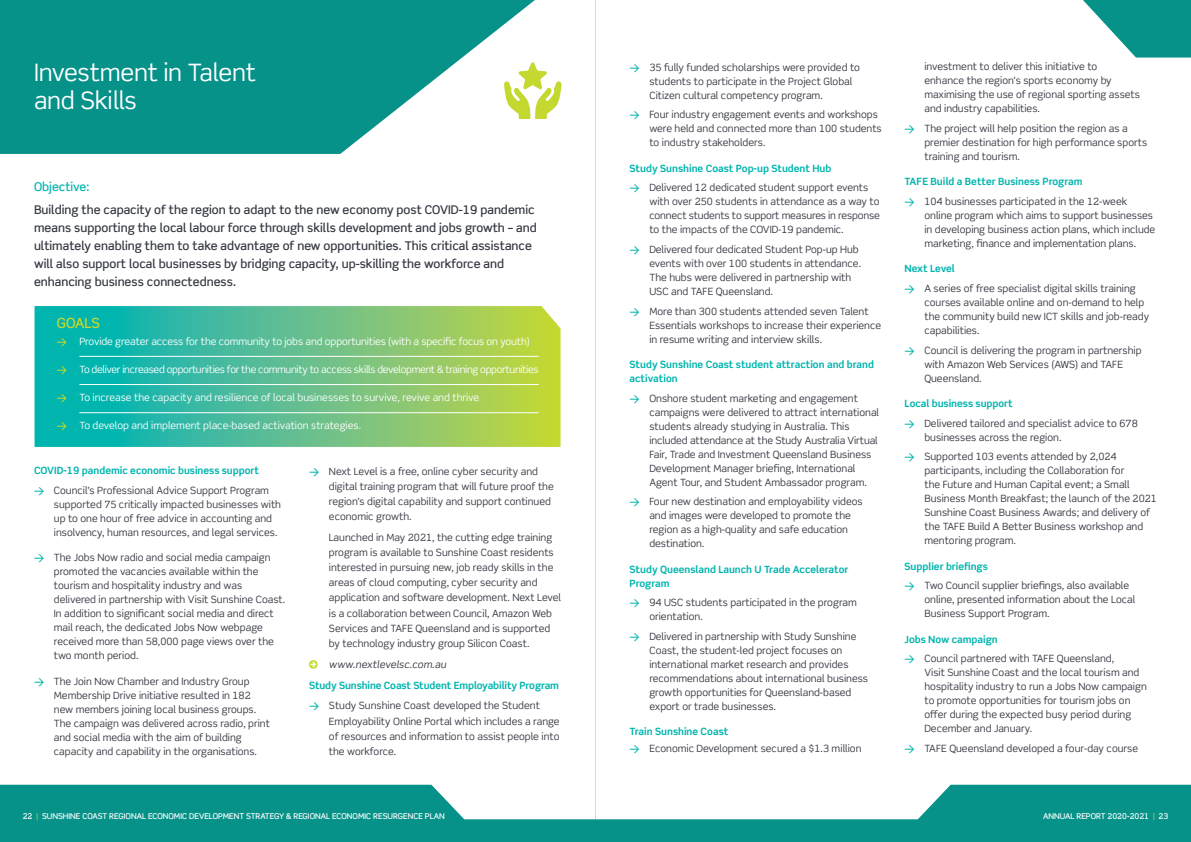
<style>
.page{position:relative;width:1191px;height:842px;background:#069189}
.page>*{position:absolute;margin:0;border:0;box-sizing:border-box;transform-origin:0 0}
.t1{font:24px/28px "Scene Std";letter-spacing:-.01em;color:#fff}
.t2{font:500 14px "Scene Std";letter-spacing:-.01em;color:#c4d830}
.t3{font:500 12px/18px "Scene Std";color:#343741}
.t4{font:500 12px "Scene Std";color:#00b5ae}
.t5{font:10px/14px "Scene Std";color:#343741}
.t6{font:10px "Scene Std";letter-spacing:-.01em;color:#fff}
.t7{font:700 10px/14px "Scene Std";color:#00b5ae}
.t8{font:10px "Scene Std";letter-spacing:-.03em;color:#fff}
.t9{font:italic 10px "Scene Std";letter-spacing:.01em;color:#343741}
.t10{font:500 8px "Scene Std";color:#fff}
.s1{font-family:"DIN";font-weight:500;color:#c4d830}
.s2{font-weight:700;color:#00b5ae}
.s3{font-family:"DIN";font-weight:500;color:#00b5ae}
.s4{font-family:"DIN";font-weight:500}
.s5{font-weight:400;color:#343741}
.s6{font-weight:400;color:#c4d830}
</style>
<div class="page">
<svg style="left:0;top:0;width:595px;height:819px;fill:#fff"></svg>
<div style="left:595px;top:0;width:596px;height:819px;background:#fff"></div>
<svg style="left:33px;top:305px;width:529px;height:143px;background:#63c288"></svg>
<hr style="left:79px;top:356px;width:460px;height:1px;background:#fff">
<hr style="left:79px;top:384px;width:460px;height:1px;background:#fff">
<hr style="left:79px;top:412px;width:460px;height:1px;background:#fff">
<svg style="left:504px;top:62px;width:57px;height:57px;background:#e5eda4"></svg>
<svg style="left:309px;top:659px;width:9px;height:9px"></svg>
<h1 class="t1" style="left:34px;top:58px;width:223px">Investment in Talent and Skills</h1>
<p class="t4" style="left:34px;top:179px;width:57px">Objective:</p>
<p class="t3" style="left:34px;top:201px;width:504px">Building the capacity of the region to adapt to the new economy post COVID-19 pandemic means supporting the local labour force through skills development and jobs growth – and ultimately enabling them to take advantage of new opportunities. This critical assistance will also support local businesses by bridging capacity, up-skilling the workforce and enhancing business connectedness.</p>
<h2 class="t2" style="left:57px;top:314px;width:45px">GOALS</h2>
<p class="t6" style="left:57px;top:335px;width:474px"><span class="s1">&gt;</span> Provide greater access for the community to jobs and opportunities (with a specific focus on youth)</p>
<p class="t8" style="left:57px;top:363px;width:483px"><span class="s1">&gt;</span> To deliver increased opportunities for the community to access skills development &amp; training opportunities</p>
<p class="t6" style="left:57px;top:391px;width:424px"><span class="s1">&gt;</span> To increase the capacity and resilience of local businesses to survive, revive and thrive</p>
<p class="t6" style="left:57px;top:419px;width:306px"><span class="s1">&gt;</span> To develop and implement place-based activation strategies.</p>
<p class="t5" style="left:34px;top:461px;width:236px;line-height:19.7px"><span class="s2">COVID-19 pandemic economic business support </span><span class="s3">&gt;</span> Council’s Professional Advice Support Program</p>
<p class="t5" style="left:54px;top:497px;width:229px">supported 75 critically impacted businesses with up to one hour of free advice in accounting and insolvency, human resources, and legal services.</p>
<p class="t5" style="left:54px;top:551px;width:233px;text-indent:-20px"><span class="s3">&gt;</span> The Jobs Now radio and social media campaign promoted the vacancies available within the tourism and hospitality industry and was delivered in partnership with Visit Sunshine Coast.<br>In addition to significant social media and direct mail reach, the dedicated Jobs Now webpage received more than 58,000 page views over the two month period.</p>
<p class="t5" style="left:54px;top:674px;width:218px;text-indent:-20px"><span class="s3">&gt;</span> The Join Now Chamber and Industry Group Membership Drive initiative resulted in 182 new members joining local business groups.<br>The campaign was delivered across radio, print and social media with the aim of building capacity and capability in the organisations.</p>
<p class="t5" style="left:329px;top:464px;width:226px;line-height:15.1px;text-indent:-20px"><span class="s3">&gt;</span> Next Level is a free, online cyber security and digital training program that will future proof the region’s digital capability and support continued economic growth.</p>
<p class="t5" style="left:329px;top:530px;width:234px;line-height:15.1px">Launched in May 2021, the cutting edge training program is available to Sunshine Coast residents interested in pursuing new, job ready skills in the areas of cloud computing, cyber security and application and software development. Next Level is a collaboration between Council, Amazon Web Services and TAFE Queensland and is supported by technology industry group Silicon Coast.</p>
<p class="t9" style="left:329px;top:658px;width:119px">www.nextlevelsc.com.au</p>
<p class="t7" style="left:309px;top:675px;width:251px;line-height:20.8px">Study Sunshine Coast Student Employability Program <span class="s4">&gt;</span> <span class="s5">Study Sunshine Coast developed the Student</span></p>
<p class="t5" style="left:329px;top:713px;width:232px;line-height:15.1px;text-align:justify">Employability Online Portal which includes a range of resources and information to assist people into the workforce.</p>
<p class="t5" style="left:649px;top:60px;width:212px;text-indent:-20px"><span class="s3">&gt;</span> 35 fully funded scholarships were provided to students to participate in the Project Global<br>Citizen cultural competency program.</p>
<p class="t5" style="left:649px;top:108px;width:234px;text-indent:-20px"><span class="s3">&gt;</span> Four industry engagement events and workshops were held and connected more than 100 students to industry stakeholders.</p>
<p class="t5" style="left:629px;top:158px;width:240px;line-height:19.7px"><span class="s2">Study Sunshine Coast Pop-up Student Hub<br></span><span class="s3">&gt;</span> Delivered 12 dedicated student support events</p>
<p class="t5" style="left:649px;top:195px;width:232px;text-align:justify">with over 250 students in attendance as a way to connect students to support measures in response to the impacts of the COVID-19 pandemic.</p>
<p class="t5" style="left:649px;top:242px;width:213px;text-indent:-20px"><span class="s3">&gt;</span> Delivered four dedicated Student Pop-up Hub events with over 100 students in attendance.<br>The hubs were delivered in partnership with USC and TAFE Queensland.</p>
<p class="t5" style="left:649px;top:304px;width:233px;text-indent:-20px"><span class="s3">&gt;</span> More than 300 students attended seven Talent<br>Essentials workshops to increase their experience in resume writing and interview skills.</p>
<p class="t7" style="left:629px;top:357px;width:246px">Study Sunshine Coast student attraction and brand activation</p>
<p class="t5" style="left:649px;top:391px;width:231px;text-indent:-20px"><span class="s3">&gt;</span> Onshore student marketing and engagement campaigns were delivered to attract international students already studying in Australia. This included attendance at the Study Australia Virtual Fair, Trade and Investment Queensland Business Development Manager briefing, International Agent Tour, and Student Ambassador program.</p>
<p class="t5" style="left:649px;top:495px;width:215px;text-indent:-20px"><span class="s3">&gt;</span> Four new destination and employability videos and images were developed to promote the region as a high-quality and safe education destination.</p>
<p class="t7" style="left:629px;top:562px;width:220px">Study Queensland Launch U Trade Accelerator<br>Program</p>
<p class="t5" style="left:649px;top:596px;width:209px;text-indent:-20px"><span class="s3">&gt;</span> 94 USC students participated in the program orientation.</p>
<p class="t5" style="left:649px;top:629px;width:220px;text-indent:-20px"><span class="s3">&gt;</span> Delivered in partnership with Study Sunshine Coast, the student-led project focuses on international market research and provides recommendations about international business growth opportunities for Queensland-based export or trade businesses.</p>
<p class="t5" style="left:629px;top:723px;width:233px;line-height:16.8px"><span class="s2">Train Sunshine Coast<br></span><span class="s3">&gt;</span> Economic Development secured a $1.3 million</p>
<p class="t5" style="left:924px;top:59px;width:217px">investment to deliver this initiative to<br>enhance the region’s sports economy by maximising the use of regional sporting assets and industry capabilities.</p>
<p class="t5" style="left:924px;top:121px;width:224px;text-indent:-20px"><span class="s3">&gt;</span> The project will help position the region as a premier destination for high performance sports training and tourism.</p>
<p class="t5" style="left:904px;top:172px;width:224px;line-height:19.7px"><span class="s2">TAFE Build a Better Business Program<br></span><span class="s3">&gt;</span> 104 businesses participated in the 12-week</p>
<p class="t5" style="left:924px;top:208px;width:232px">online program which aims to support businesses in developing business action plans, which include marketing, finance and implementation plans.</p>
<p class="t5" style="left:904px;top:259px;width:233px;line-height:19.7px"><span class="s2">Next Level<br></span><span class="s3">&gt;</span> A series of free specialist digital skills training</p>
<p class="t5" style="left:924px;top:295px;width:226px">courses available online and on-demand to help the community build new ICT skills and job-ready capabilities.</p>
<p class="t5" style="left:924px;top:343px;width:219px;text-indent:-20px"><span class="s3">&gt;</span> Council is delivering the program in partnership with Amazon Web Services (AWS) and TAFE<br>Queensland.</p>
<p class="t5" style="left:904px;top:393px;width:235px;line-height:19.7px"><span class="s2">Local business support<br></span><span class="s3">&gt;</span> Delivered tailored and specialist advice to 678</p>
<p class="t5" style="left:904px;top:427px;width:213px;line-height:19.7px;text-indent:20px">businesses across the region.<br><span class="s3">&gt;</span> Supported 103 events attended by 2,024</p>
<p class="t5" style="left:924px;top:463px;width:234px">participants, including the Collaboration for<br>the Future and Human Capital event; a Small Business Month Breakfast; the launch of the 2021<br>Sunshine Coast Business Awards; and delivery of the TAFE Build A Better Business workshop and mentoring program.</p>
<p class="t5" style="left:904px;top:556px;width:226px;line-height:19.7px"><span class="s2">Supplier briefings<br></span><span class="s3">&gt;</span> Two Council supplier briefings, also available</p>
<p class="t5" style="left:924px;top:593px;width:212px">online, presented information about the Local<br>Business Support Program.</p>
<p class="t5" style="left:904px;top:629px;width:211px;line-height:19.7px"><span class="s2">Jobs Now campaign<br></span><span class="s3">&gt;</span> Council partnered with TAFE Queensland,</p>
<p class="t5" style="left:924px;top:666px;width:224px">Visit Sunshine Coast and the local tourism and hospitality industry to run a Jobs Now campaign to promote opportunities for tourism jobs on offer during the expected busy period during December and January.</p>
<p class="t5" style="left:904px;top:741px;width:235px"><span class="s3">&gt;</span> TAFE Queensland developed a four-day course</p>
<p class="t10" style="left:23px;top:811px;width:423px">22 <span class="s6">|</span> SUNSHINE COAST REGIONAL ECONOMIC DEVELOPMENT STRATEGY &amp; REGIONAL ECONOMIC RESURGENCE PLAN</p>
<p class="t10" style="left:1043px;top:811px;width:127px">ANNUAL REPORT 2020-2021 <span class="s6">|</span> 23</p>
</div>
